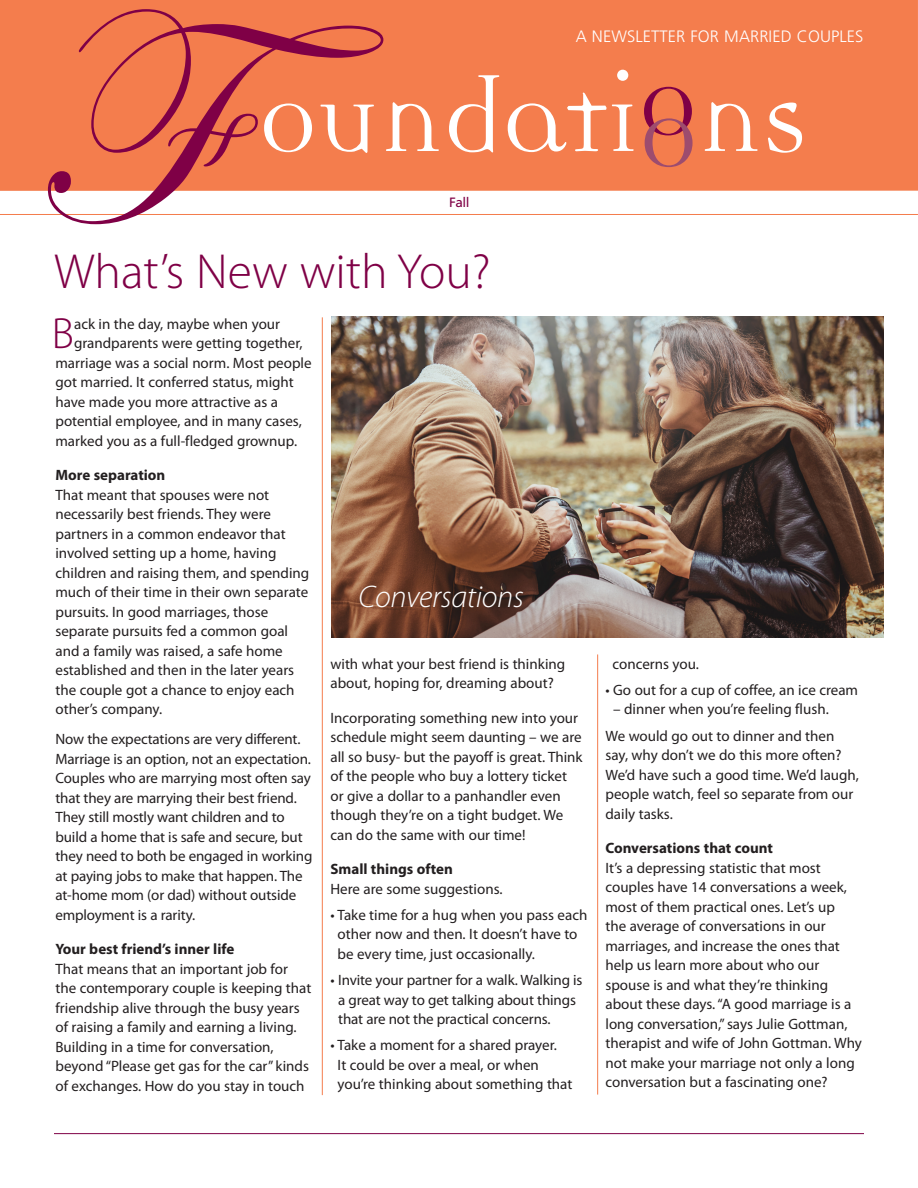
<style>
.page{position:relative;width:918px;height:1188px;background:#fff}
.page>*{position:absolute;margin:0;border:0;box-sizing:border-box;transform-origin:0 0}
.t1{font:312.15px "Edwardian Script ITC";color:#7f0046;scale:.91 1}
.t2{font:114px "Democratica";color:#fff}
.t3{font:300 49.5px "Myriad Pro";color:#7f0046}
.t4{font:300 43.95px "Myriad Pro";color:#7f0046}
.t5{font:italic 300 31.35px "Myriad Pro";letter-spacing:-.01em;color:#fff}
.t6{font:300 16.5px "Frutiger LT Std";letter-spacing:.005em;color:#fff}
.t7{font:15px/19.5px "Myriad Pro";color:#231f20}
.t8{font:700 15px "Myriad Pro";color:#231f20}
.t9{font:13.5px "Frutiger LT Std";color:#7f0046}
.s1{color:#7f0046}
.s2{color:#9d4c6e}
</style>
<div class="page">
<img style="left:332px;top:316px;width:552px;height:321px">
<hr style="left:54px;top:1133px;width:810px;height:1px;background:#7f0046">
<hr style="left:322px;top:317px;width:1px;height:778px;background:#f47d4d">
<hr style="left:597px;top:654px;width:1px;height:441px;background:#f47d4d">
<hr style="left:0;top:214px;width:918px;height:1px;background:#f47d4d">
<div style="left:0;top:0;width:918px;height:191px;background:#f47d4d"></div>
<h1 class="t1" style="left:31px;top:-48px;width:388px">F</h1>
<p class="t6" style="left:576px;top:27px;width:289px">A NEWSLETTER FOR MARRIED COUPLES</p>
<h2 class="t2" style="left:258px;top:67px;width:552px">oundati<span class="s1">o</span><span class="s2">o</span>ns</h2>
<p class="t9" style="left:449px;top:194px;width:22px">Fall</p>
<h3 class="t3" style="left:54px;top:241px;width:438px">What’s New with You?</h3>
<h3 class="t4" style="left:52px;top:307px;width:24px">B</h3>
<p class="t7" style="left:74px;top:314px;width:208px">ack in the day, maybe when your</p>
<p class="t7" style="left:74px;top:334px;width:230px">grandparents were getting together,</p>
<p class="t7" style="left:55px;top:353px;width:258px">marriage was a social norm. Most people</p>
<p class="t7" style="left:55px;top:373px;width:240px">got married. It conferred status, might</p>
<p class="t7" style="left:55px;top:392px;width:224px">have made you more attractive as a</p>
<p class="t7" style="left:55px;top:412px;width:248px">potential employee, and in many cases,</p>
<p class="t7" style="left:55px;top:431px;width:243px">marked you as a full-fledged grownup.</p>
<p class="t8" style="left:55px;top:465px;width:111px">More separation</p>
<p class="t7" style="left:55px;top:485px;width:255px">That meant that spouses were not necessarily best friends. They were partners in a common endeavor that involved setting up a home, having children and raising them, and spending much of their time in their own separate pursuits. In good marriages, those separate pursuits fed a common goal and a family was raised, a safe home established and then in the later years the couple got a chance to enjoy each other’s company.</p>
<p class="t7" style="left:55px;top:730px;width:258px">Now the expectations are very different.<br>Marriage is an option, not an expectation.<br>Couples who are marrying most often say that they are marrying their best friend.<br>They still mostly want children and to build a home that is safe and secure, but they need to both be engaged in working at paying jobs to make that happen. The at-home mom (or dad) without outside employment is a rarity.</p>
<p class="t8" style="left:55px;top:939px;width:180px">Your best friend’s inner life</p>
<p class="t7" style="left:55px;top:959px;width:257px">That means that an important job for the contemporary couple is keeping that friendship alive through the busy years of raising a family and earning a living.<br>Building in a time for conversation, beyond “Please get gas for the car” kinds of exchanges. How do you stay in touch</p>
<h3 class="t5" style="left:359px;top:580px;width:167px">Conversations</h3>
<p class="t7" style="left:330px;top:654px;width:236px">with what your best friend is thinking about, hoping for, dreaming about?</p>
<p class="t7" style="left:330px;top:708px;width:254px">Incorporating something new into your schedule might seem daunting – we are all so busy- but the payoff is great. Think of the people who buy a lottery ticket or give a dollar to a panhandler even though they’re on a tight budget. We can do the same with our time!</p>
<p class="t8" style="left:330px;top:859px;width:124px">Small things often</p>
<p class="t7" style="left:330px;top:879px;width:174px">Here are some suggestions.</p>
<p class="t7" style="left:338px;top:905px;width:251px;text-indent:-7px">• Take time for a hug when you pass each other now and then. It doesn’t have to be every time, just occasionally.</p>
<p class="t7" style="left:338px;top:971px;width:246px;text-indent:-8px">• Invite your partner for a walk. Walking is a great way to get talking about things that are not the practical concerns.</p>
<p class="t7" style="left:338px;top:1036px;width:236px;text-indent:-7px">• Take a moment for a shared prayer.<br>It could be over a meal, or when you’re thinking about something that</p>
<p class="t7" style="left:613px;top:654px;width:88px">concerns you.</p>
<p class="t7" style="left:605px;top:680px;width:254px">• Go out for a cup of coffee, an ice cream</p>
<p class="t7" style="left:605px;top:697px;width:230px;line-height:26.2px;text-align:center">– dinner when you’re feeling flush.<br>We would go out to dinner and then</p>
<p class="t7" style="left:605px;top:746px;width:255px">say, why don’t we do this more often?<br>We’d have such a good time. We’d laugh, people watch, feel so separate from our daily tasks.</p>
<p class="t8" style="left:605px;top:838px;width:169px">Conversations that count</p>
<p class="t7" style="left:605px;top:858px;width:258px">It’s a depressing statistic that most couples have 14 conversations a week, most of them practical ones. Let’s up<br>the average of conversations in our marriages, and increase the ones that help us learn more about who our spouse is and what they’re thinking about these days. “A good marriage is a long conversation,” says Julie Gottman, therapist and wife of John Gottman. Why not make your marriage not only a long conversation but a fascinating one?</p>
</div>
